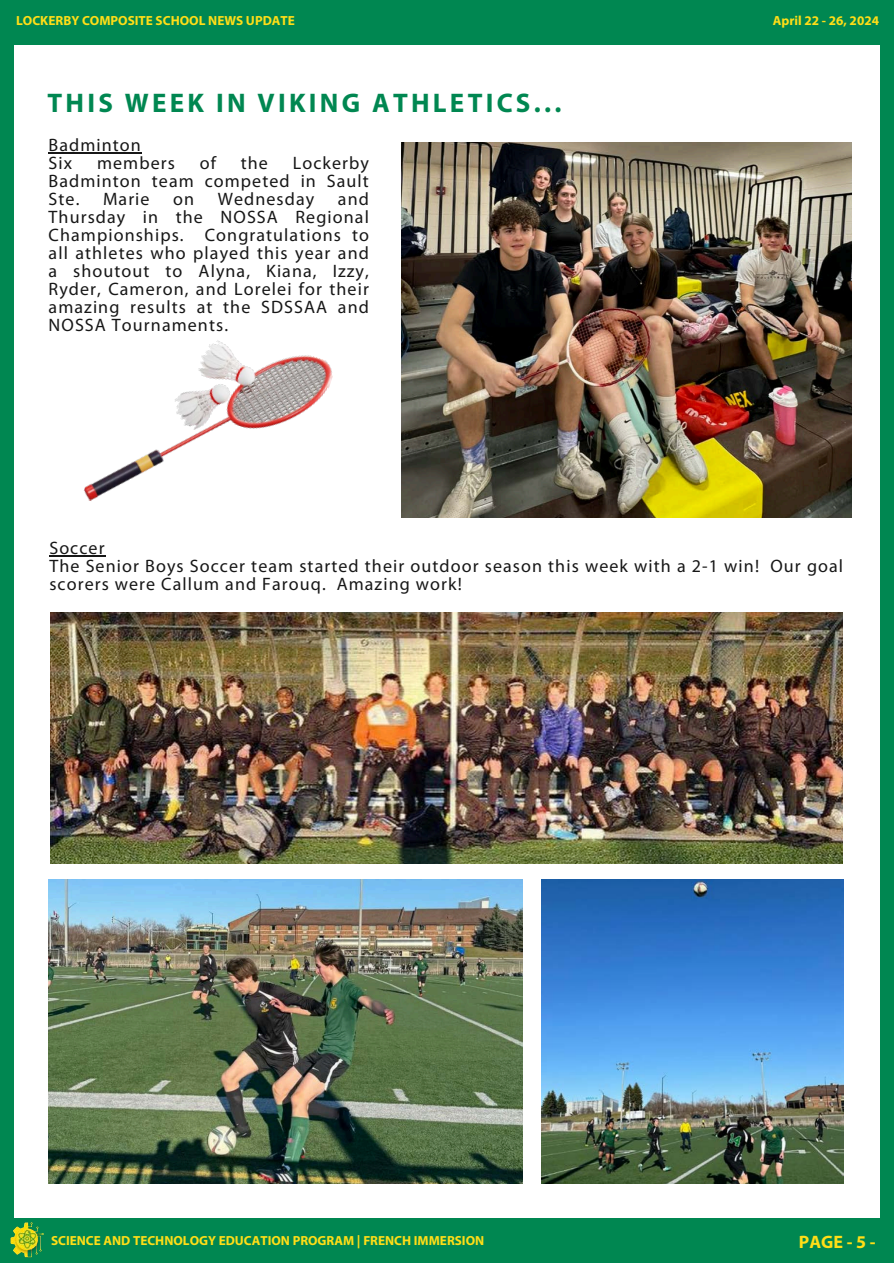
<style>
.page{position:relative;width:894px;height:1264px;background:#fff}
.page>*{position:absolute;margin:0;border:0;box-sizing:border-box;transform-origin:0 0}
.t1{font:700 27px "Myriad Pro";letter-spacing:.12em;color:#008751}
.t2{font:18px/18px "Myriad Pro";letter-spacing:.06em;color:#171717}
.t3{font:700 18px "Myriad Pro";color:#ffde17}
.t4{font:700 13.2px "Myriad Pro";color:#ffde17}
</style>
<div class="page">
<div style="left:0;top:4px;width:13px;height:1231px;background:#008751"></div>
<div style="left:879px;top:19px;width:14px;height:1231px;background:#008751"></div>
<div style="left:0;top:0;width:893px;height:44px;background:#008751"></div>
<div style="left:0;top:1218px;width:893px;height:44px;background:#008751"></div>
<img style="left:0;top:1207px;width:68px;height:56px">
<img style="left:51px;top:612px;width:791px;height:251px">
<img style="left:49px;top:879px;width:473px;height:304px">
<img style="left:401px;top:142px;width:449px;height:375px">
<img style="left:81px;top:340px;width:252px;height:217px">
<img style="left:541px;top:879px;width:302px;height:304px">
<hr style="left:49px;top:152px;width:93px;height:2px;background:#171717">
<hr style="left:49px;top:555px;width:57px;height:1px;background:#171717">
<p class="t4" style="left:16px;top:15px;width:280px">LOCKERBY COMPOSITE SCHOOL NEWS UPDATE</p>
<p class="t1" style="left:48px;top:92px;width:515px">THIS WEEK IN VIKING ATHLETICS...</p>
<p class="t2" style="left:49px;top:138px;width:94px">Badminton<br>Six</p>
<p class="t2" style="left:97px;top:156px;width:79px">members</p>
<p class="t2" style="left:200px;top:156px;width:18px">of</p>
<p class="t2" style="left:241px;top:156px;width:29px">the</p>
<p class="t2" style="left:49px;top:156px;width:322px;text-align:justify;text-indent:244px">Lockerby Badminton team competed in Sault Ste.</p>
<p class="t2" style="left:49px;top:192px;width:322px;text-align:justify;text-indent:289px">and Thursday in the NOSSA Regional Championships. Congratulations to all athletes who played this year and a shoutout to Alyna, Kiana, Izzy, Ryder, Cameron, and Lorelei for their amazing results at the SDSSAA and NOSSA Tournaments.</p>
<p class="t2" style="left:103px;top:192px;width:48px">Marie</p>
<p class="t2" style="left:173px;top:192px;width:22px">on</p>
<p class="t2" style="left:218px;top:192px;width:98px">Wednesday</p>
<h4 class="t4" style="left:772px;top:15px;width:107px">April 22 - 26, 2024</h4>
<h2 class="t2" style="left:49px;top:540px;width:795px">Soccer<br>The Senior Boys Soccer team started their outdoor season this week with a 2-1 win! Our goal scorers were Callum and Farouq. Amazing work!</h2>
<p class="t4" style="left:51px;top:1234px;width:434px">SCIENCE AND TECHNOLOGY EDUCATION PROGRAM | FRENCH IMMERSION</p>
<h3 class="t3" style="left:798px;top:1233px;width:78px">PAGE - 5 -</h3>
</div>
